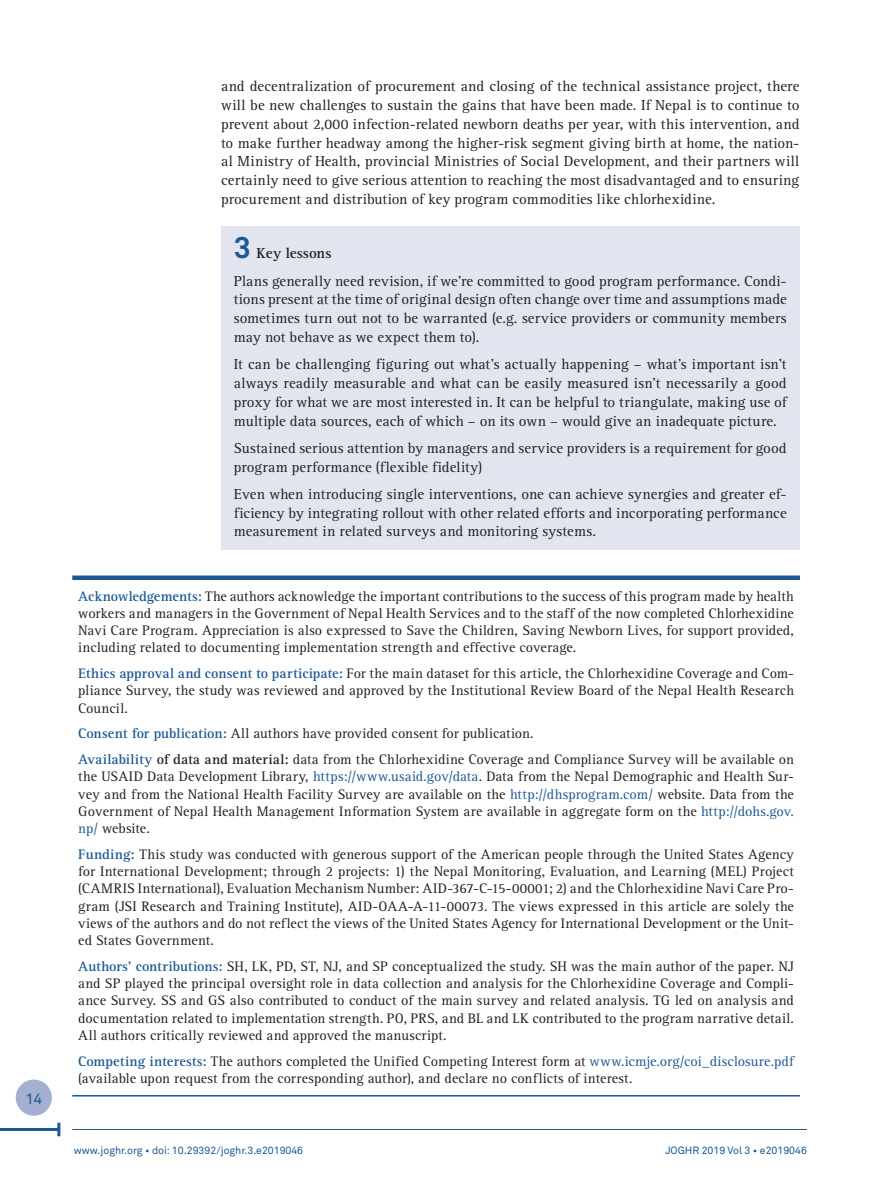
<style>
.page{position:relative;width:893px;height:1191px;background:#fff}
.page>*{position:absolute;margin:0;border:0;box-sizing:border-box;transform-origin:0 0}
.txt_osnovni_joghR{font:15px/18.8px "Rotis Serif Std";letter-spacing:.005em;color:#231f20;text-align:justify}
.txt_osnovni_joghR-2{font:700 15px "Rotis Serif Std";color:#231f20}
.t1{font:15px "Akkurat Pro";color:#1c5896}
.tekst_prva_str{font:14.25px/17.2px "Rotis Serif Std";letter-spacing:.005em;color:#231f20;text-align:justify}
.t2{font:10.5px "Akkurat Pro";color:#1c5896}
.s1{font-family:"Akkurat Pro";font-size:30px;color:#1c5896}
.s2{font-weight:700;color:#1c5896}
.s3{font-weight:700}
.s4{color:#1c5896}
</style>
<div class="page">
<hr style="left:72px;top:1129px;width:735px;height:1px;background:#1c5896">
<hr style="left:0;top:1128px;width:59px;height:3px;background:#1c5896">
<hr style="left:57px;top:1122px;width:3px;height:14px;background:#1c5896">
<div style="left:16px;top:1079px;width:36px;height:36px;background:#a4b0d1;border-radius:50%"></div>
<div style="left:221px;top:226px;width:578px;height:47px;background:#e2e5f0"></div>
<div style="left:221px;top:267px;width:578px;height:88px;background:#e2e5f0"></div>
<div style="left:221px;top:350px;width:578px;height:88px;background:#e2e5f0"></div>
<div style="left:221px;top:434px;width:578px;height:50px;background:#e2e5f0"></div>
<div style="left:221px;top:480px;width:578px;height:69px;background:#e2e5f0"></div>
<div style="left:72px;top:575px;width:728px;height:5px;background:#1c5896"></div>
<hr style="left:72px;top:1095px;width:728px;height:1px;background:#1c5896">
<p class="t1" style="left:25px;top:1089px;width:18px">14</p>
<p class="txt_osnovni_joghR" style="left:221px;top:77px;width:580px">and decentralization of procurement and closing of the technical assistance project, there will be new challenges to sustain the gains that have been made. If Nepal is to continue to prevent about 2,000 infection-related newborn deaths per year, with this intervention, and to make further headway among the higher-risk segment giving birth at home, the nation&shy;al Ministry of Health, provincial Ministries of Social Development, and their partners will certainly need to give serious attention to reaching the most disadvantaged and to ensuring procurement and distribution of key program commodities like chlorhexidine.</p>
<p class="txt_osnovni_joghR-2" style="left:234px;top:245px;width:99px"><span class="s1">3</span> Key lessons</p>
<p class="txt_osnovni_joghR" style="left:234px;top:272px;width:554px">Plans generally need revision, if we’re committed to good program performance. Condi&shy;tions present at the time of original design often change over time and assumptions made sometimes turn out not to be warranted (e.g. service providers or community members may not behave as we expect them to).</p>
<p class="txt_osnovni_joghR" style="left:234px;top:355px;width:554px">It can be challenging figuring out what’s actually happening – what’s important isn’t always readily measurable and what can be easily measured isn’t necessarily a good proxy for what we are most interested in. It can be helpful to triangulate, making use of multiple data sources, each of which – on its own – would give an inadequate picture.</p>
<p class="txt_osnovni_joghR" style="left:234px;top:439px;width:554px">Sustained serious attention by managers and service providers is a requirement for good program performance (flexible fidelity)</p>
<p class="txt_osnovni_joghR" style="left:234px;top:485px;width:554px">Even when introducing single interventions, one can achieve synergies and greater ef&shy;ficiency by integrating rollout with other related efforts and incorporating performance measurement in related surveys and monitoring systems.</p>
<p class="tekst_prva_str" style="left:78px;top:587px;width:717px"><span class="s2">Acknowledgements:</span> The authors acknowledge the important contributions to the success of this program made by health workers and managers in the Government of Nepal Health Services and to the staff of the now completed Chlorhexidine Navi Care Program. Appreciation is also expressed to Save the Children, Saving Newborn Lives, for support provided, including related to documenting implementation strength and effective coverage.</p>
<p class="tekst_prva_str" style="left:78px;top:665px;width:717px"><span class="s2">Ethics approval and consent to participate:</span> For the main dataset for this article, the Chlorhexidine Coverage and Com&shy;pliance Survey, the study was reviewed and approved by the Institutional Review Board of the Nepal Health Research Council.</p>
<p class="tekst_prva_str" style="left:78px;top:725px;width:457px"><span class="s2">Consent for publication:</span> All authors have provided consent for publication.</p>
<p class="tekst_prva_str" style="left:78px;top:751px;width:717px"><span class="s2">Availability</span> <span class="s3">of data and material:</span> data from the Chlorhexidine Coverage and Compliance Survey will be available on the USAID Data Development Library, <span class="s4">https://www.usaid.gov/data</span>. Data from the Nepal Demographic and Health Sur&shy;vey and from the National Health Facility Survey are available on the <span class="s4">http://dhsprogram.com/</span> website. Data from the Government of Nepal Health Management Information System are available in aggregate form on the <span class="s4">http://dohs.gov. np/</span> website.</p>
<p class="tekst_prva_str" style="left:78px;top:846px;width:717px"><span class="s2">Funding:</span> This study was conducted with generous support of the American people through the United States Agency for International Development; through 2 projects: 1) the Nepal Monitoring, Evaluation, and Learning (MEL) Project (CAMRIS International), Evaluation Mechanism Number: AID-367-C-15-00001; 2) and the Chlorhexidine Navi Care Pro&shy;gram (JSI Research and Training Institute), AID-OAA-A-11-00073. The views expressed in this article are solely the views of the authors and do not reflect the views of the United States Agency for International Development or the Unit&shy;ed States Government.</p>
<p class="tekst_prva_str" style="left:78px;top:958px;width:717px"><span class="s2">Authors’ contributions:</span> SH, LK, PD, ST, NJ, and SP conceptualized the study. SH was the main author of the paper. NJ and SP played the principal oversight role in data collection and analysis for the Chlorhexidine Coverage and Compli&shy;ance Survey. SS and GS also contributed to conduct of the main survey and related analysis. TG led on analysis and documentation related to implementation strength. PO, PRS, and BL and LK contributed to the program narrative detail.<br>All authors critically reviewed and approved the manuscript.</p>
<p class="tekst_prva_str" style="left:78px;top:1052px;width:717px"><span class="s2">Competing interests:</span> The authors completed the Unified Competing Interest form at <span class="s4">www.icmje.org/coi_disclosure.pdf </span>(available upon request from the corresponding author), and declare no conflicts of interest.</p>
<p class="t2" style="left:74px;top:1143px;width:231px">www.joghr.org • doi: 10.29392/joghr.3.e2019046</p>
<p class="t2" style="left:665px;top:1143px;width:143px">JOGHR 2019 Vol 3 • e2019046</p>
</div>
